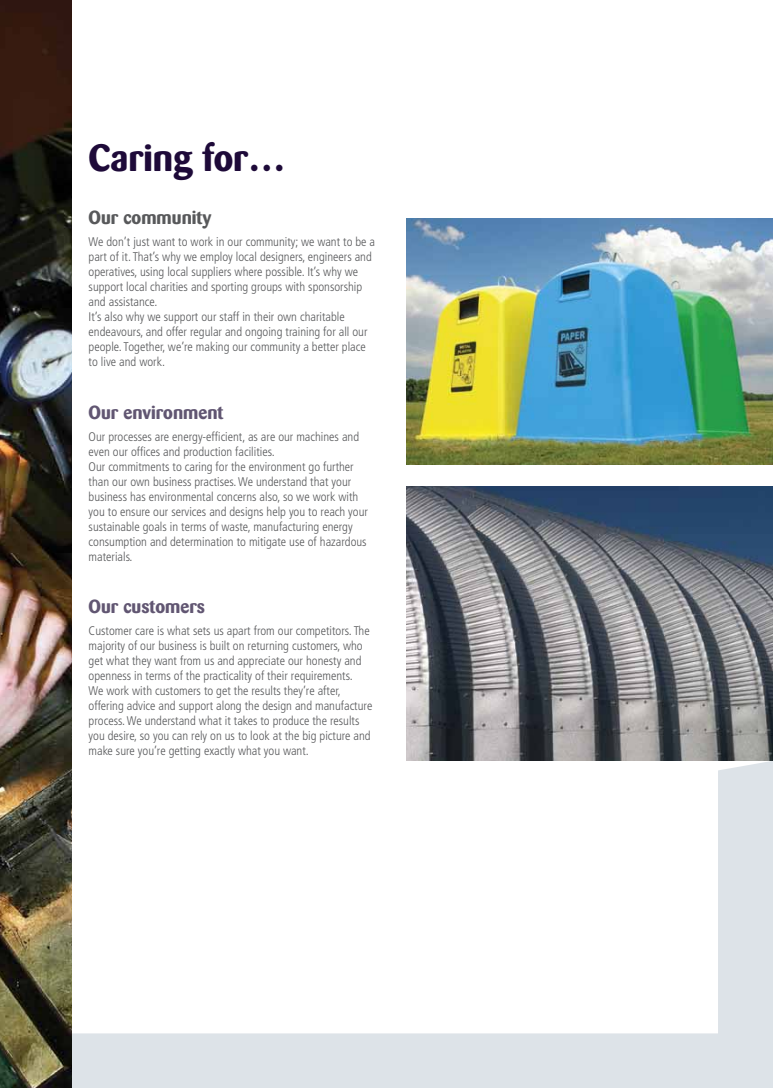
<style>
.page{position:relative;width:773px;height:1088px;background:#fff}
.page>*{position:absolute;margin:0;border:0;box-sizing:border-box;transform-origin:0 0}
.t1{font:700 37.5px "Barmeno";color:#1e0a39}
.t2{font:700 18.75px "Barmeno";color:#615672}
.t3{font:700 18.75px "Barmeno";color:#58595b}
.t4{font:300 condensed 12.5px/15px "Frutiger";color:#58595b}
</style>
<div class="page">
<div style="left:71px;top:1033px;width:647px;height:55px;background:#dde3e8"></div>
<div style="left:718px;top:761px;width:54px;height:327px;background:#dde3e8"></div>
<img style="left:0;top:0;width:71px;height:1088px">
<img style="left:406px;top:486px;width:366px;height:275px">
<img style="left:406px;top:219px;width:366px;height:246px">
<h1 class="t1" style="left:89px;top:136px;width:198px">Caring for…</h1>
<h2 class="t3" style="left:89px;top:206px;width:124px">Our community</h2>
<p class="t4" style="left:89px;top:234px;width:288px">We don’t just want to work in our community; we want to be a part of it. That’s why we employ local designers, engineers and operatives, using local suppliers where possible. It’s why we support local charities and sporting groups with sponsorship and assistance.<br>It’s also why we support our staff in their own charitable endeavours, and offer regular and ongoing training for all our people. Together, we’re making our community a better place to live and work.</p>
<h2 class="t2" style="left:89px;top:401px;width:136px">Our environment</h2>
<p class="t4" style="left:89px;top:429px;width:281px">Our processes are energy-efficient, as are our machines and even our offices and production facilities.<br>Our commitments to caring for the environment go further than our own business practises. We understand that your business has environmental concerns also, so we work with you to ensure our services and designs help you to reach your sustainable goals in terms of waste, manufacturing energy consumption and determination to mitigate use of hazardous materials.</p>
<h2 class="t2" style="left:89px;top:595px;width:118px">Our customers</h2>
<p class="t4" style="left:89px;top:624px;width:285px">Customer care is what sets us apart from our competitors. The majority of our business is built on returning customers, who get what they want from us and appreciate our honesty and openness in terms of the practicality of their requirements.<br>We work with customers to get the results they’re after, offering advice and support along the design and manufacture process. We understand what it takes to produce the results you desire, so you can rely on us to look at the big picture and make sure you’re getting exactly what you want.</p>
</div>
